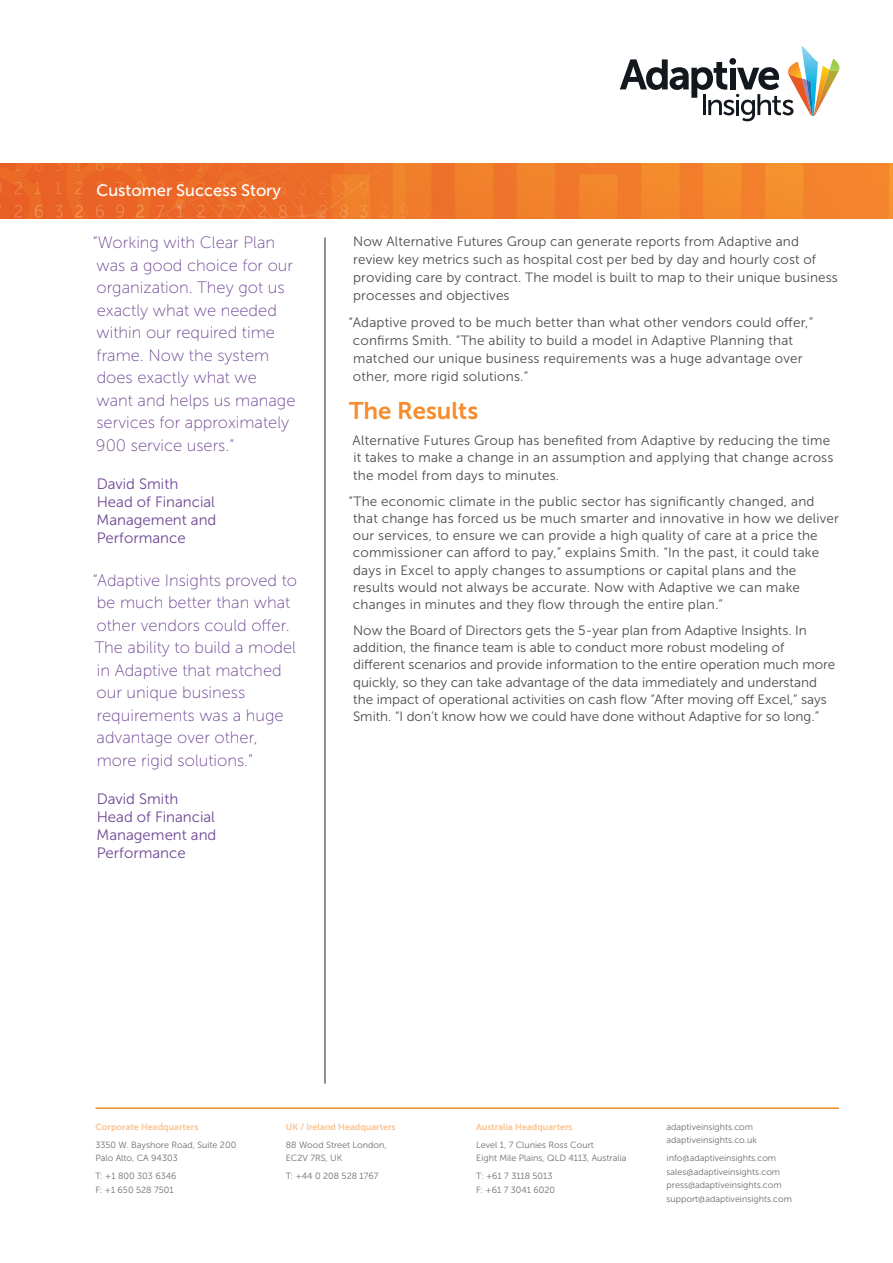
<style>
.page{position:relative;width:893px;height:1263px;background:#fff}
.page>*{position:absolute;margin:0;border:0;box-sizing:border-box;transform-origin:0 0}
.t1{font:24px "Museo Sans 700";color:#f68c2c}
.t2{font:16.5px/22.5px "Museo Sans 100";color:#6f4795}
.t3{font:16.5px "Museo Sans 500";color:#fff}
.t4{font:15px/18px "Museo Sans 300";color:#6f4795}
.t5{font:13.5px/17.2px "Museo Sans 300";letter-spacing:.015em;color:#4b4c4d}
.t6{font:9px/13.5px "Museo Sans 300";color:#6c6b71}
.t7{font:9px "Museo Sans 700";color:#fcc28d}
</style>
<div class="page">
<img style="left:0;top:164px;width:893px;height:55px">
<svg style="left:620px;top:46px;width:220px;height:75px"></svg>
<hr style="left:95px;top:1107px;width:744px;height:2px;background:#f68c2c">
<hr style="left:325px;top:237px;width:1px;height:847px;background:#231f20">
<p class="t3" style="left:96px;top:181px;width:186px">Customer Success Story</p>
<p class="t2" style="left:93px;top:231px;width:204px">“Working with Clear Plan was a good choice for our organization. They got us exactly what we needed within our required time frame. Now the system does exactly what we<br>want and helps us manage services for approximately<br>900 service users.”</p>
<p class="t4" style="left:97px;top:475px;width:121px">David Smith<br>Head of Financial<br>Management and<br>Performance</p>
<p class="t2" style="left:93px;top:569px;width:206px">“Adaptive Insights proved to be much better than what other vendors could offer.<br>The ability to build a model in Adaptive that matched our unique business requirements was a huge advantage over other, more rigid solutions.”</p>
<p class="t4" style="left:97px;top:790px;width:121px">David Smith<br>Head of Financial<br>Management and<br>Performance</p>
<p class="t5" style="left:353px;top:232px;width:486px;line-height:18px">Now Alternative Futures Group can generate reports from Adaptive and review key metrics such as hospital cost per bed by day and hourly cost of providing care by contract. The model is built to map to their unique business processes and objectives</p>
<p class="t5" style="left:353px;top:313px;width:462px;line-height:18px;text-indent:-4px">“Adaptive proved to be much better than what other vendors could offer,” confirms Smith. “The ability to build a model in Adaptive Planning that matched our unique business requirements was a huge advantage over other, more rigid solutions.”</p>
<h1 class="t1" style="left:349px;top:398px;width:131px">The Results</h1>
<p class="t5" style="left:353px;top:432px;width:482px">Alternative Futures Group has benefited from Adaptive by reducing the time it takes to make a change in an assumption and applying that change across the model from days to minutes.</p>
<p class="t5" style="left:353px;top:492px;width:488px;text-indent:-4px">“The economic climate in the public sector has significantly changed, and that change has forced us be much smarter and innovative in how we deliver our services, to ensure we can provide a high quality of care at a price the commissioner can afford to pay,” explains Smith. “In the past, it could take days in Excel to apply changes to assumptions or capital plans and the results would not always be accurate. Now with Adaptive we can make changes in minutes and they flow through the entire plan.”</p>
<p class="t5" style="left:353px;top:622px;width:484px">Now the Board of Directors gets the 5-year plan from Adaptive Insights. In addition, the finance team is able to conduct more robust modeling of different scenarios and provide information to the entire operation much more quickly, so they can take advantage of the data immediately and understand the impact of operational activities on cash flow “After moving off Excel,” says Smith. “I don’t know how we could have done without Adaptive for so long.”</p>
<p class="t7" style="left:95px;top:1122px;width:105px">Corporate Headquarters</p>
<p class="t6" style="left:95px;top:1138px;width:142px">3350 W. Bayshore Road, Suite 200<br>Palo Alto, CA 94303</p>
<p class="t6" style="left:95px;top:1170px;width:83px">T: +1 800 303 6346<br>F: +1 650 528 7501</p>
<p class="t7" style="left:286px;top:1122px;width:111px">UK / Ireland Headquarters</p>
<p class="t6" style="left:286px;top:1138px;width:102px">88 Wood Street London,<br>EC2V 7RS, UK</p>
<p class="t6" style="left:286px;top:1170px;width:94px">T: +44 0 208 528 1767</p>
<p class="t7" style="left:476px;top:1122px;width:98px">Australia Headquarters</p>
<p class="t6" style="left:476px;top:1138px;width:152px">Level 1, 7 Clunies Ross Court<br>Eight Mile Plains, QLD 4113, Australia</p>
<p class="t6" style="left:476px;top:1170px;width:80px">T: +61 7 3118 5013<br>F: +61 7 3041 6020</p>
<p class="t6" style="left:667px;top:1120px;width:92px">adaptiveinsights.com adaptiveinsights.co.uk</p>
<p class="t6" style="left:667px;top:1152px;width:127px">info@adaptiveinsights.com sales@adaptiveinsights.com press@adaptiveinsights.com support@adaptiveinsights.com</p>
</div>
